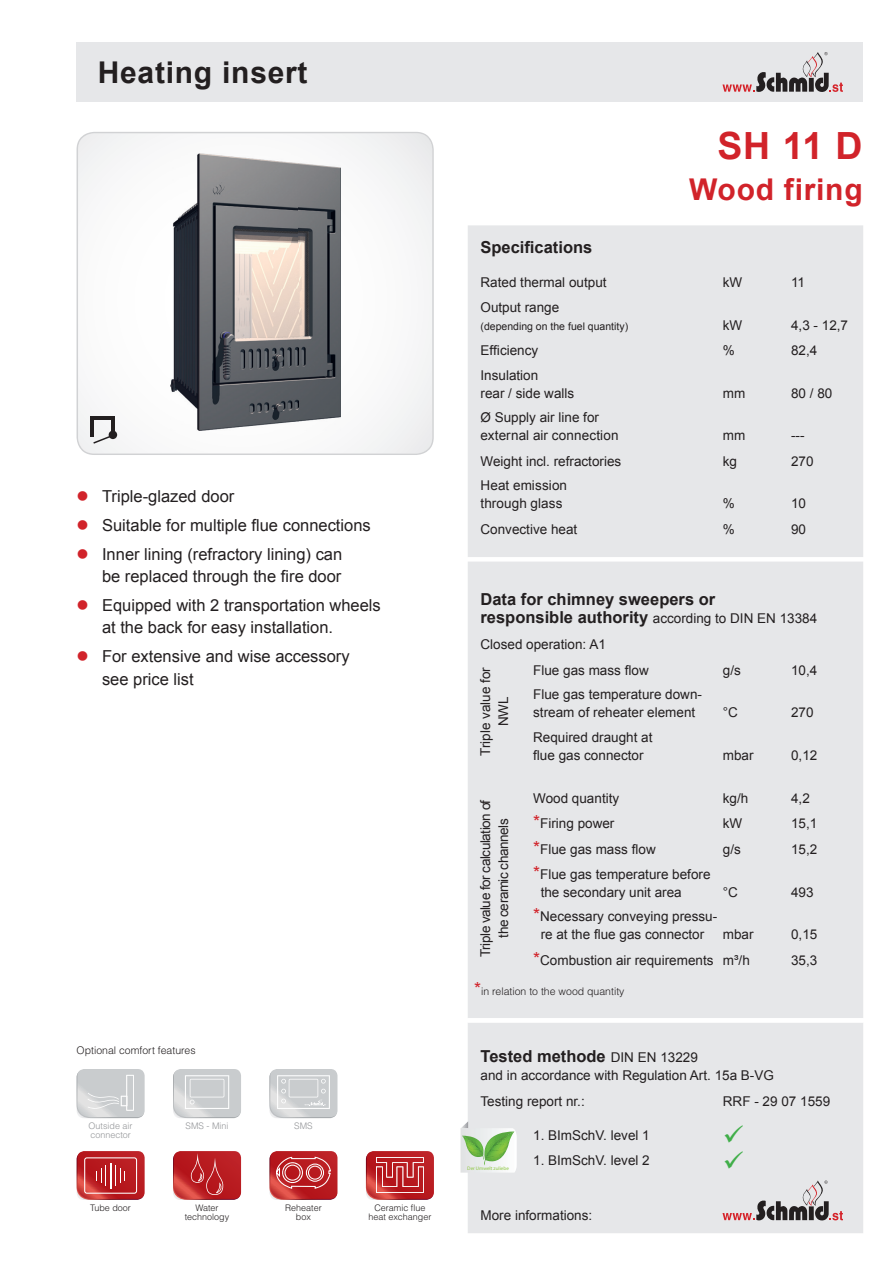
<style>
.page{position:relative;width:893px;height:1263px;background:#fff}
.page>*{position:absolute;margin:0;border:0;box-sizing:border-box;transform-origin:0 0}
.t1{font:700 37.5px "Arial";color:#d1232a}
.t2{font:700 30px "Arial";letter-spacing:.025em;color:#231f20}
.t3{font:700 30px "Arial";letter-spacing:.025em;color:#d1232a}
.t4{font:16.5px/22.5px "Arial";color:#231f20}
.t5{font:700 16.5px "Arial";color:#231f20}
.t6{font:13.5px/18px "Arial";color:#231f20}
.t7{font:13.5px/18px "Arial";letter-spacing:-.035em;color:#231f20;text-align:center}
.t8{font:300 10.5px "Helvetica LT Std";color:#231f20}
.t9{font:10.5px "Arial";color:#231f20}
.t10{font:300 9px/9px "Helvetica LT Std";color:#231f20;text-align:center}
.t11{font:300 9px "Helvetica LT Std";color:#939598}
.t12{font:5.1px "Myriad Pro";color:#8bc63e}
.s1{color:#d1232a}
.s2{font-weight:700;font-size:16.5px}
.s3{font-size:18px;color:#d1232a}
.s4{font-family:"Arial";font-weight:400;font-size:18px;color:#d1232a}
.s5{font-weight:400;font-size:13.5px}
</style>
<div class="page">
<div style="left:77px;top:42px;width:786px;height:60px;background:#e6e7e9"></div>
<div style="left:468px;top:225px;width:395px;height:1008px;background:#e6e7e9"></div>
<svg style="left:468px;top:1018px;width:395px;height:4px"></svg>
<svg style="left:77px;top:132px;width:357px;height:323px"></svg>
<svg style="left:460px;top:1121px;width:57px;height:51px"></svg>
<div style="left:109px;top:431px;width:8px;height:8px;background:#231f20;border-radius:50%"></div>
<svg style="left:93px;top:434px;width:21px;height:10px"></svg>
<hr style="left:91px;top:416px;width:24px;height:3px;background:#231f20">
<hr style="left:111px;top:416px;width:4px;height:21px;background:#231f20">
<hr style="left:91px;top:416px;width:3px;height:21px;background:#231f20">
<svg style="left:722px;top:1180px;width:121px;height:41px;background:#c2bbbd"></svg>
<svg style="left:722px;top:52px;width:121px;height:40px"></svg>
<img style="left:171px;top:154px;width:170px;height:276px">
<svg style="left:76px;top:1151px;width:69px;height:49px;background:#c33e41"></svg>
<svg style="left:173px;top:1069px;width:68px;height:49px;background:#d0d2d4"></svg>
<svg style="left:76px;top:1069px;width:69px;height:49px;background:#d0d2d3"></svg>
<svg style="left:269px;top:1069px;width:68px;height:49px;background:#d1d4d5"></svg>
<svg style="left:173px;top:1151px;width:68px;height:49px;background:#bf2f32"></svg>
<svg style="left:365px;top:1151px;width:69px;height:49px;background:#c54245"></svg>
<svg style="left:269px;top:1151px;width:68px;height:49px;background:#c44144"></svg>
<svg style="left:725px;top:1125px;width:18px;height:18px"></svg>
<svg style="left:725px;top:1151px;width:18px;height:17px"></svg>
<h2 class="t2" style="left:98px;top:52px;width:211px">Heating insert</h2>
<p class="t4" style="left:77px;top:485px;width:159px"><span class="s1">●</span> Triple-glazed door</p>
<p class="t4" style="left:77px;top:514px;width:296px"><span class="s1">●</span> Suitable for multiple flue connections</p>
<p class="t4" style="left:77px;top:543px;width:267px;text-align:right"><span class="s1">●</span> Inner lining (refractory lining) can be replaced through the fire door</p>
<p class="t4" style="left:102px;top:594px;width:280px;text-indent:-26px"><span class="s1">●</span> Equipped with 2 transportation wheels at the back for easy installation.</p>
<p class="t4" style="left:102px;top:645px;width:249px;text-indent:-26px"><span class="s1">●</span> For extensive and wise accessory see price list</p>
<p class="t8" style="left:77px;top:1043px;width:121px">Optional comfort features</p>
<p class="t11" style="left:89px;top:1120px;width:46px">Outside air</p>
<p class="t11" style="left:186px;top:1120px;width:44px">SMS - Mini</p>
<p class="t11" style="left:90px;top:1129px;width:42px">connector</p>
<p class="t11" style="left:294px;top:1120px;width:20px">SMS</p>
<p class="t10" style="left:90px;top:1203px;width:42px">Tube door</p>
<p class="t10" style="left:185px;top:1203px;width:46px">Water technology</p>
<p class="t10" style="left:368px;top:1203px;width:65px">Ceramic flue heat exchanger</p>
<p class="t10" style="left:285px;top:1203px;width:38px">Reheater box</p>
<h1 class="t1" style="left:717px;top:121px;width:147px">SH 11 D</h1>
<h2 class="t3" style="left:689px;top:170px;width:175px">Wood firing</h2>
<p class="t5" style="left:480px;top:236px;width:113px">Specifications</p>
<p class="t6" style="left:480px;top:273px;width:128px">Rated thermal output</p>
<p class="t6" style="left:723px;top:273px;width:21px">kW</p>
<p class="t6" style="left:480px;top:298px;width:80px">Output range</p>
<p class="t9" style="left:480px;top:319px;width:149px">(depending on the fuel quantity)</p>
<p class="t6" style="left:723px;top:316px;width:21px">kW</p>
<p class="t6" style="left:480px;top:341px;width:59px">Efficiency</p>
<p class="t6" style="left:723px;top:341px;width:14px">%</p>
<p class="t6" style="left:480px;top:366px;width:95px">Insulation<br>rear / side walls</p>
<p class="t6" style="left:723px;top:384px;width:24px">mm</p>
<p class="t6" style="left:480px;top:408px;width:139px">Ø Supply air line for external air connection</p>
<p class="t6" style="left:723px;top:426px;width:24px">mm</p>
<p class="t6" style="left:480px;top:452px;width:142px">Weight incl. refractories</p>
<p class="t6" style="left:723px;top:452px;width:16px">kg</p>
<p class="t6" style="left:480px;top:477px;width:88px">Heat emission through glass</p>
<p class="t6" style="left:723px;top:494px;width:14px">%</p>
<p class="t6" style="left:480px;top:520px;width:98px">Convective heat</p>
<p class="t6" style="left:723px;top:520px;width:14px">%</p>
<p class="t6" style="left:791px;top:273px;width:16px">11</p>
<p class="t6" style="left:791px;top:312px;width:59px;line-height:25.5px">4,3 - 12,7<br>82,4</p>
<p class="t6" style="left:791px;top:384px;width:43px">80 / 80</p>
<p class="t6" style="left:791px;top:423px;width:24px;line-height:25.5px">---<br>270</p>
<p class="t6" style="left:791px;top:491px;width:17px;line-height:25.5px">10<br>90</p>
<p class="t5" style="left:480px;top:588px;width:236px">Data for chimney sweepers or</p>
<p class="t6" style="left:480px;top:606px;width:338px;line-height:25.5px"><span class="s2">responsible authority</span> according to DIN EN 13384<br>Closed operation: A1</p>
<p class="t6" style="left:477px;top:756px;width:90px;text-align:center;rotate:-90deg">Triple value for<br>NWL</p>
<p class="t6" style="left:533px;top:661px;width:117px">Flue gas mass flow</p>
<p class="t6" style="left:723px;top:661px;width:20px">g/s</p>
<p class="t6" style="left:791px;top:661px;width:28px">10,4</p>
<p class="t6" style="left:791px;top:704px;width:24px">270</p>
<p class="t6" style="left:791px;top:746px;width:28px">0,12</p>
<p class="t6" style="left:791px;top:785px;width:28px;line-height:25.8px">4,2<br>15,1<br>15,2</p>
<p class="t6" style="left:791px;top:883px;width:24px">493</p>
<p class="t6" style="left:791px;top:922px;width:28px;line-height:25.7px">0,15<br>35,3</p>
<p class="t6" style="left:533px;top:685px;width:170px">Flue gas temperature down&shy;stream of reheater element</p>
<p class="t6" style="left:723px;top:703px;width:17px">°C</p>
<p class="t6" style="left:533px;top:728px;width:121px">Required draught at flue gas connector</p>
<p class="t6" style="left:723px;top:746px;width:32px">mbar</p>
<p class="t6" style="left:533px;top:789px;width:88px">Wood quantity</p>
<p class="t6" style="left:723px;top:789px;width:27px">kg/h</p>
<p class="t6" style="left:533px;top:815px;width:83px"><span class="s3">*</span>Firing power</p>
<p class="t6" style="left:723px;top:815px;width:21px">kW</p>
<p class="t6" style="left:533px;top:840px;width:124px"><span class="s3">*</span>Flue gas mass flow</p>
<p class="t6" style="left:723px;top:840px;width:20px">g/s</p>
<p class="t6" style="left:541px;top:865px;width:171px;text-indent:-8px"><span class="s3">*</span>Flue gas temperature before the secondary unit area</p>
<p class="t7" style="left:477px;top:956px;width:159px;rotate:-90deg">Triple value for calculation of the ceramic channels</p>
<p class="t6" style="left:723px;top:883px;width:17px">°C</p>
<p class="t6" style="left:533px;top:907px;width:186px;text-align:center"><span class="s3">*</span>Necessary conveying pressu&shy;re at the flue gas connector</p>
<p class="t6" style="left:533px;top:922px;width:222px;line-height:25.7px;text-align:right">mbar<br><span class="s3">*</span>Combustion air requirements m³/h</p>
<p class="t8" style="left:474px;top:984px;width:152px"><span class="s4">*</span>in relation to the wood quantity</p>
<p class="t5" style="left:480px;top:1045px;width:219px">Tested methode <span class="s5">DIN EN 13229</span></p>
<p class="t6" style="left:480px;top:1063px;width:295px;line-height:25.5px">and in accordance with Regulation Art. 15a B-VG<br>Testing report nr.:</p>
<p class="t6" style="left:533px;top:1126px;width:118px">1. BImSchV. level 1</p>
<p class="t6" style="left:533px;top:1152px;width:118px">1. BImSchV. level 2</p>
<p class="t6" style="left:723px;top:1092px;width:109px">RRF - 29 07 1559</p>
<p class="t12" style="left:467px;top:1165px;width:43px">Der Umwelt zuliebe</p>
<p class="t6" style="left:480px;top:1207px;width:113px">More informations:</p>
</div>
